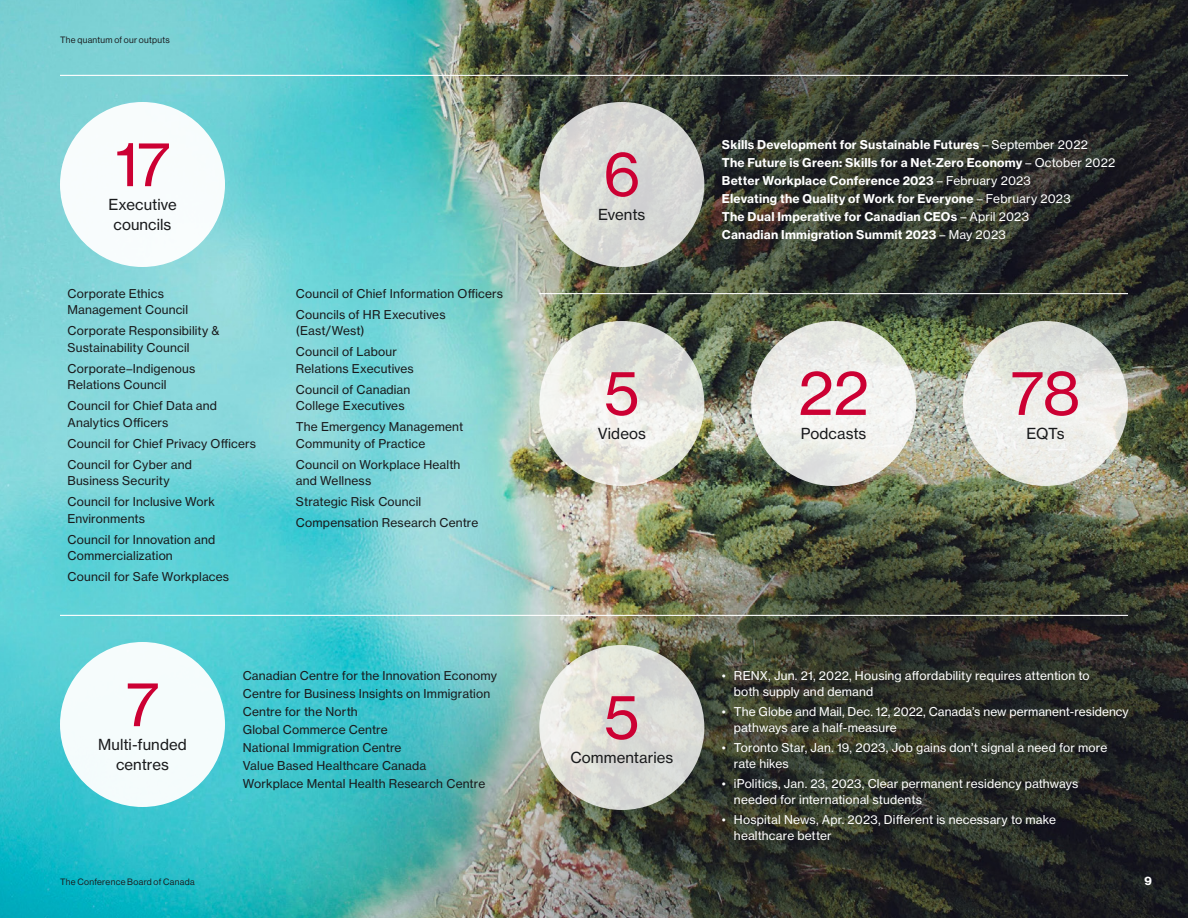
<style>
.page{position:relative;width:1188px;height:918px;background:#fff}
.page>*{position:absolute;margin:0;border:0;box-sizing:border-box;transform-origin:0 0}
.t1{font:60px "N Haas Grotesk TX Pro 55 Rg";color:#c03}
.t2{font:15px/19.5px "N Haas Grotesk TX Pro 55 Rg";letter-spacing:.005em;color:#191a1c;text-align:center}
.t3{font:12px/21px "N Haas Grotesk TX Pro 55 Rg";letter-spacing:.015em;color:#191a1c}
.t4{font:12px/16.5px "N Haas Grotesk TX Pro 55 Rg";letter-spacing:.01em;color:#fff}
.t5{font:12px/18px "N Haas Grotesk TX Pro 75 Bd";letter-spacing:.02em;color:#fff}
.t6{font:12px "N Haas Grotesk DS Pro 75 Bd";color:#fff}
.t7{font:9px "N Haas Grotesk DS Pro 55 Rg";letter-spacing:.035em;color:#191a1c}
.s1{font-family:"N Haas Grotesk TX Pro 55 Rg"}
</style>
<div class="page">
<img style="left:0;top:0;width:1188px;height:918px">
<div style="left:60px;top:102px;width:165px;height:165px;background:#f8fcfd;border-radius:50%"></div>
<div style="left:60px;top:642px;width:165px;height:165px;background:#f5fcfc;border-radius:50%"></div>
<svg style="left:539px;top:102px;width:165px;height:165px;background:#d9dad6"></svg>
<svg style="left:539px;top:645px;width:165px;height:165px;background:#deded8"></svg>
<svg style="left:539px;top:321px;width:165px;height:165px"></svg>
<svg style="left:963px;top:321px;width:165px;height:165px;fill:#edede9"></svg>
<svg style="left:751px;top:321px;width:165px;height:165px;fill:#efefec"></svg>
<hr style="left:60px;top:75px;width:1068px;height:1px;background:#fff">
<hr style="left:60px;top:615px;width:1068px;height:1px;background:#fff">
<hr style="left:539px;top:293px;width:589px;height:1px;background:#fff">
<p class="t7" style="left:60px;top:35px;width:111px">The quantum of our outputs</p>
<h1 class="t1" style="left:115px;top:127px;width:57px">17</h1>
<p class="t2" style="left:108px;top:195px;width:70px">Executive councils</p>
<p class="t3" style="left:68px;top:285px;width:122px;line-height:16.5px">Corporate Ethics<br>Management Council</p>
<p class="t3" style="left:68px;top:323px;width:154px;line-height:16.5px">Corporate Responsibility &amp;<br>Sustainability Council</p>
<p class="t3" style="left:68px;top:360px;width:129px;line-height:16.5px">Corporate–Indigenous<br>Relations Council</p>
<p class="t3" style="left:68px;top:398px;width:151px;line-height:16.5px">Council for Chief Data and<br>Analytics Officers</p>
<p class="t3" style="left:68px;top:433px;width:190px">Council for Chief Privacy Officers<br>Council for Cyber and</p>
<p class="t3" style="left:68px;top:470px;width:149px">Business Security<br>Council for Inclusive Work</p>
<p class="t3" style="left:68px;top:508px;width:149px">Environments<br>Council for Innovation and</p>
<p class="t3" style="left:68px;top:545px;width:163px">Commercialization<br>Council for Safe Workplaces</p>
<p class="t3" style="left:296px;top:283px;width:209px">Council of Chief Information Officers<br>Councils of HR Executives</p>
<p class="t3" style="left:296px;top:320px;width:103px">(East/West)<br>Council of Labour</p>
<p class="t3" style="left:296px;top:358px;width:119px">Relations Executives<br>Council of Canadian</p>
<p class="t3" style="left:296px;top:395px;width:169px">College Executives<br>The Emergency Management</p>
<p class="t3" style="left:296px;top:433px;width:166px">Community of Practice<br>Council on Workplace Health</p>
<p class="t3" style="left:296px;top:470px;width:184px">and Wellness<br>Strategic Risk Council<br>Compensation Research Centre</p>
<h1 class="t1" style="left:126px;top:667px;width:35px">7</h1>
<p class="t2" style="left:98px;top:735px;width:90px">Multi-funded centres</p>
<p class="t7" style="left:60px;top:877px;width:136px">The Conference Board of Canada</p>
<p class="t3" style="left:243px;top:666px;width:256px;line-height:18px">Canadian Centre for the Innovation Economy Centre for Business Insights on Immigration Centre for the North<br>Global Commerce Centre<br>National Immigration Centre<br>Value Based Healthcare Canada<br>Workplace Mental Health Research Centre</p>
<h1 class="t1" style="left:603px;top:137px;width:39px">6</h1>
<p class="t2" style="left:598px;top:205px;width:49px">Events</p>
<h1 class="t1" style="left:604px;top:356px;width:37px">5</h1>
<p class="t2" style="left:598px;top:424px;width:50px">Videos</p>
<p class="t5" style="left:722px;top:135px;width:395px">Skills Development for Sustainable Futures <span class="s1">– September 2022<br></span>The Future is Green: Skills for a Net-Zero Economy <span class="s1">– October 2022<br></span>Better Workplace Conference 2023 <span class="s1">– February 2023<br></span>Elevating the Quality of Work for Everyone <span class="s1">– February 2023<br></span>The Dual Imperative for Canadian CEOs <span class="s1">– April 2023<br></span>Canadian Immigration Summit 2023 <span class="s1">– May 2023</span></p>
<h1 class="t1" style="left:798px;top:356px;width:73px">22</h1>
<p class="t2" style="left:801px;top:424px;width:67px">Podcasts</p>
<h1 class="t1" style="left:1011px;top:356px;width:71px">78</h1>
<p class="t2" style="left:1026px;top:424px;width:40px">EQTs</p>
<h1 class="t1" style="left:604px;top:680px;width:37px">5</h1>
<p class="t2" style="left:570px;top:748px;width:104px">Commentaries</p>
<p class="t4" style="left:734px;top:667px;width:357px;text-indent:-12px">• RENX, Jun. 21, 2022, Housing affordability requires attention to both supply and demand</p>
<p class="t4" style="left:734px;top:703px;width:396px;text-indent:-12px">• The Globe and Mail, Dec. 12, 2022, Canada’s new permanent-residency pathways are a half-measure</p>
<p class="t4" style="left:734px;top:739px;width:375px;text-indent:-12px">• Toronto Star, Jan. 19, 2023, Job gains don’t signal a need for more rate hikes</p>
<p class="t4" style="left:734px;top:775px;width:346px;text-indent:-12px">• iPolitics, Jan. 23, 2023, Clear permanent residency pathways needed for international students</p>
<p class="t4" style="left:734px;top:811px;width:323px;text-indent:-12px">• Hospital News, Apr. 2023, Different is necessary to make healthcare better</p>
<p class="t6" style="left:1145px;top:874px;width:9px">9</p>
</div>
